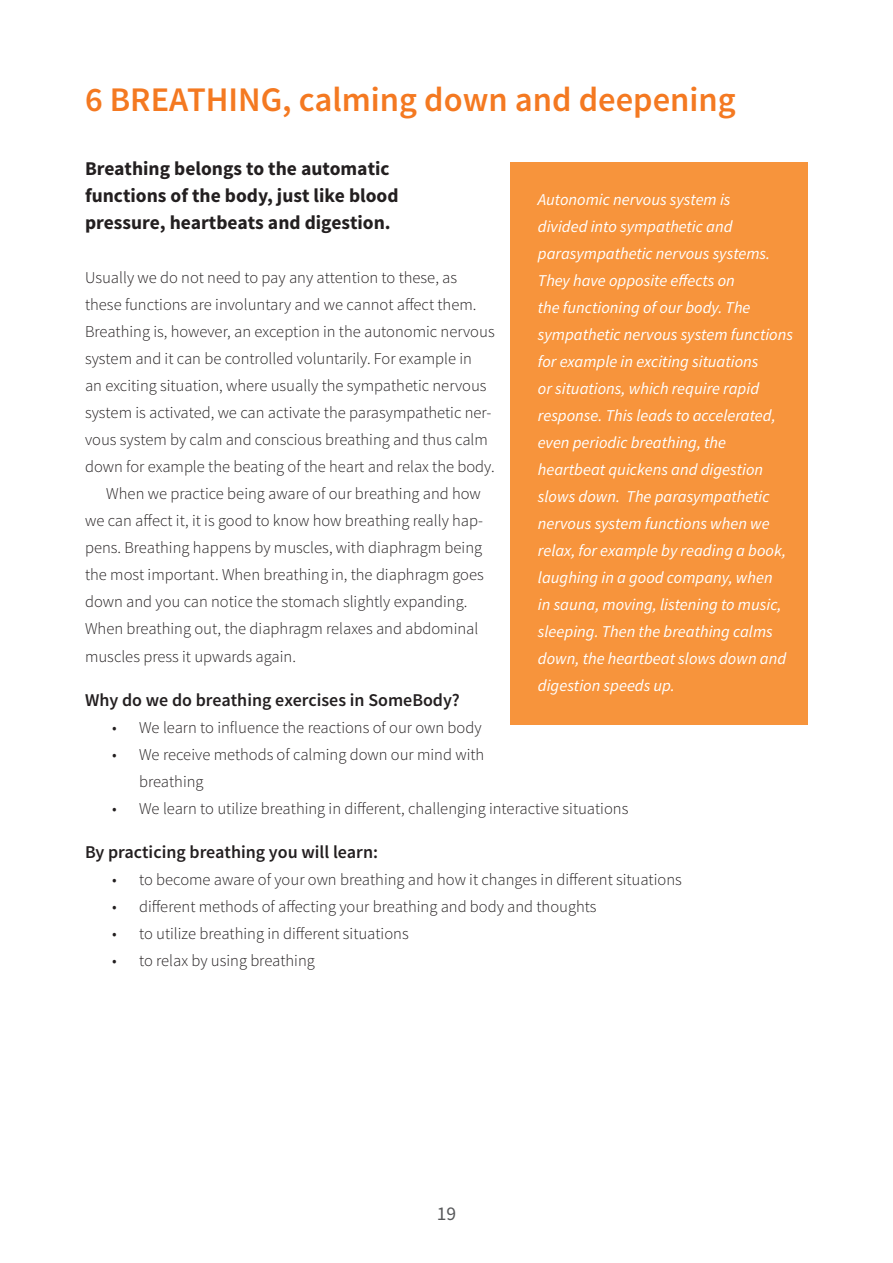
<style>
.page{position:relative;width:893px;height:1263px;background:#fff}
.page>*{position:absolute;margin:0;border:0;box-sizing:border-box;transform-origin:0 0}
.RAPORTTI_Pääotsikko{font:600 34.5px "Source Sans Pro";color:#f47921}
.ingressi{font:700 19.5px/27px "Source Sans Pro";color:#231f20}
.t1{font:19.5px "Source Sans Pro";color:#57585a}
.RAPORTTI_väliotsikko{font:600 18px "Source Sans Pro";color:#231f20}
.leipis_ei_sis_ei_alk{font:300 16.5px/27px "Source Sans Pro";color:#231f20}
.nosto{font:italic 16.5px/27px "Source Sans Pro";color:#fff}
.leipis_ei_väliä{font:300 16.5px/27px "Source Sans Pro";color:#231f20}
</style>
<div class="page">
<div style="left:510px;top:163px;width:298px;height:562px;background:#f7943c"></div>
<p class="RAPORTTI_Pääotsikko" style="left:85px;top:78px;width:652px">6 BREATHING, calming down and deepening</p>
<p class="ingressi" style="left:85px;top:156px;width:315px">Breathing belongs to the automatic functions of the body, just like blood pressure, heartbeats and digestion.</p>
<p class="leipis_ei_sis_ei_alk" style="left:85px;top:265px;width:411px">Usually we do not need to pay any attention to these, as these functions are involuntary and we cannot affect them.<br>Breathing is, however, an exception in the autonomic nervous system and it can be controlled voluntarily. For example in<br>an exciting situation, where usually the sympathetic nervous system is activated, we can activate the parasympathetic ner&shy;vous system by calm and conscious breathing and thus calm down for example the beating of the heart and relax the body.</p>
<p class="leipis_ei_väliä" style="left:85px;top:481px;width:400px;text-indent:21px">When we practice being aware of our breathing and how we can affect it, it is good to know how breathing really hap&shy;pens. Breathing happens by muscles, with diaphragm being the most important. When breathing in, the diaphragm goes down and you can notice the stomach slightly expanding.<br>When breathing out, the diaphragm relaxes and abdominal muscles press it upwards again.</p>
<p class="RAPORTTI_väliotsikko" style="left:85px;top:688px;width:376px">Why do we do breathing exercises in SomeBody?</p>
<p class="leipis_ei_sis_ei_alk" style="left:112px;top:714px;width:371px">• We learn to influence the reactions of our own body</p>
<p class="leipis_ei_sis_ei_alk" style="left:139px;top:741px;width:347px;text-indent:-27px">• We receive methods of calming down our mind with breathing</p>
<p class="leipis_ei_sis_ei_alk" style="left:112px;top:795px;width:518px">• We learn to utilize breathing in different, challenging interactive situations</p>
<p class="RAPORTTI_väliotsikko" style="left:85px;top:840px;width:295px">By practicing breathing you will learn:</p>
<p class="leipis_ei_sis_ei_alk" style="left:112px;top:866px;width:571px">• to become aware of your own breathing and how it changes in different situations</p>
<p class="leipis_ei_sis_ei_alk" style="left:112px;top:893px;width:486px">• different methods of affecting your breathing and body and thoughts</p>
<p class="leipis_ei_sis_ei_alk" style="left:112px;top:920px;width:298px">• to utilize breathing in different situations</p>
<p class="leipis_ei_sis_ei_alk" style="left:112px;top:947px;width:204px">• to relax by using breathing</p>
<p class="nosto" style="left:538px;top:186px;width:257px">Autonomic nervous system is<br>divided into sympathetic and parasympathetic nervous systems.<br>They have opposite effects on<br>the functioning of our body. The sympathetic nervous system functions for example in exciting situations<br>or situations, which require rapid response. This leads to accelerated, even periodic breathing, the heartbeat quickens and digestion slows down. The parasympathetic nervous system functions when we relax, for example by reading a book, laughing in a good company, when<br>in sauna, moving, listening to music, sleeping. Then the breathing calms down, the heartbeat slows down and digestion speeds up.</p>
<p class="t1" style="left:437px;top:1202px;width:21px">19</p>
</div>
